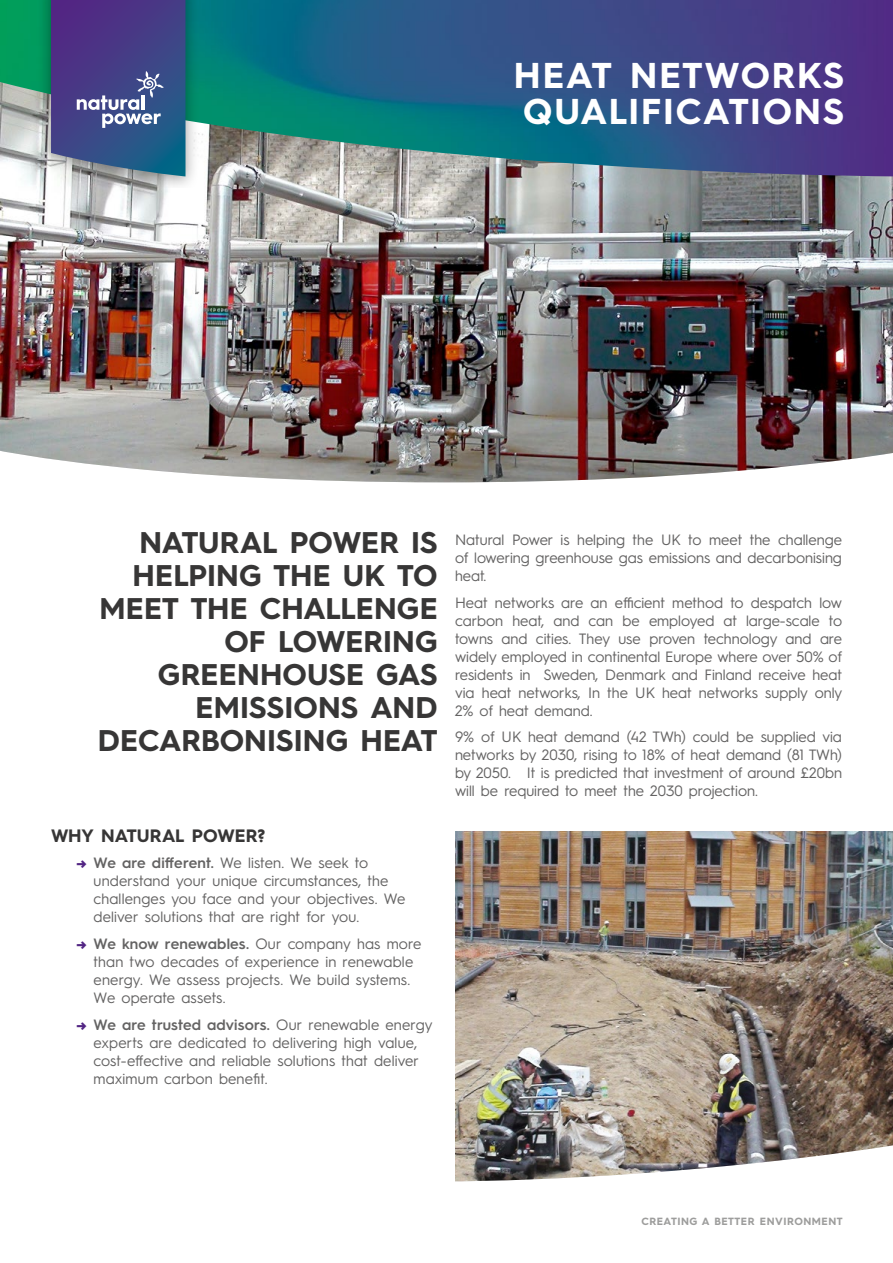
<style>
.page{position:relative;width:893px;height:1263px;background:#fff}
.page>*{position:absolute;margin:0;border:0;box-sizing:border-box;transform-origin:0 0}
.t1{font:700 36px/36px "Hurme Geometric Sans 3";letter-spacing:.05em;color:#fff}
.t2{font:700 30px/33px "Hurme Geometric Sans 3";letter-spacing:.005em;color:#373636;text-align:right}
.t3{font:700 18px "Hurme Geometric Sans 3";letter-spacing:-.005em;color:#373636}
.t4{font:15px/18px "Hurme Geometric Sans 3";color:#646363;text-align:justify}
.t5{font:700 10.5px "Hurme Geometric Sans 3";letter-spacing:.05em;color:#9d9d9c}
.s1{font-weight:700;color:#522583}
.s2{font-weight:600}
</style>
<div class="page">
<img style="left:0;top:176px;width:893px;height:306px">
<img style="left:0;top:0;width:893px;height:176px">
<div style="left:37px;top:0;width:163px;height:187px;background:#000;opacity:.4"></div>
<svg style="left:51px;top:0;width:134px;height:176px;background:#4a508c"></svg>
<img style="left:455px;top:831px;width:438px;height:350px">
<h1 class="t1" style="left:514px;top:56px;width:332px">HEAT NETWORKS<br>QUALIFICATIONS</h1>
<h2 class="t2" style="left:98px;top:524px;width:341px">NATURAL POWER IS<br>HELPING THE UK TO<br>MEET THE CHALLENGE<br>OF LOWERING<br>GREENHOUSE GAS<br>EMISSIONS AND<br>DECARBONISING HEAT</h2>
<p class="t4" style="left:455px;top:530px;width:388px">Natural Power is helping the UK to meet the challenge of lowering greenhouse gas emissions and decarbonising heat.</p>
<p class="t4" style="left:455px;top:592px;width:389px">Heat networks are an efficient method to despatch low carbon heat, and can be employed at large-scale to towns and cities. They use proven technology and are widely employed in continental Europe where over 50% of residents in Sweden, Denmark and Finland receive heat via heat networks, In the UK heat networks supply only 2% of heat demand.</p>
<p class="t4" style="left:455px;top:727px;width:388px">9% of UK heat demand (42 TWh) could be supplied via networks by 2030, rising to 18% of heat demand (81 TWh) by 2050. It is predicted that investment of around £20bn will be required to meet the 2030 projection.</p>
<p class="t3" style="left:51px;top:823px;width:216px">WHY NATURAL POWER?</p>
<p class="t4" style="left:94px;top:853px;width:313px;text-align:left;text-indent:-17px"><span class="s1">→</span> <span class="s2">We are different.</span> We listen. We seek to understand your unique circumstances, the challenges you face and your objectives. We deliver solutions that are right for you.</p>
<p class="t4" style="left:94px;top:934px;width:330px;text-align:left;text-indent:-17px"><span class="s1">→</span> <span class="s2">We know renewables.</span> Our company has more than two decades of experience in renewable energy. We assess projects. We build systems.<br>We operate assets.</p>
<p class="t4" style="left:94px;top:1014px;width:341px;text-align:left;text-indent:-17px"><span class="s1">→</span> <span class="s2">We are trusted advisors.</span> Our renewable energy experts are dedicated to delivering high value, cost-effective and reliable solutions that deliver maximum carbon benefit.</p>
<p class="t5" style="left:641px;top:1213px;width:203px">CREATING A BETTER ENVIRONMENT</p>
</div>
